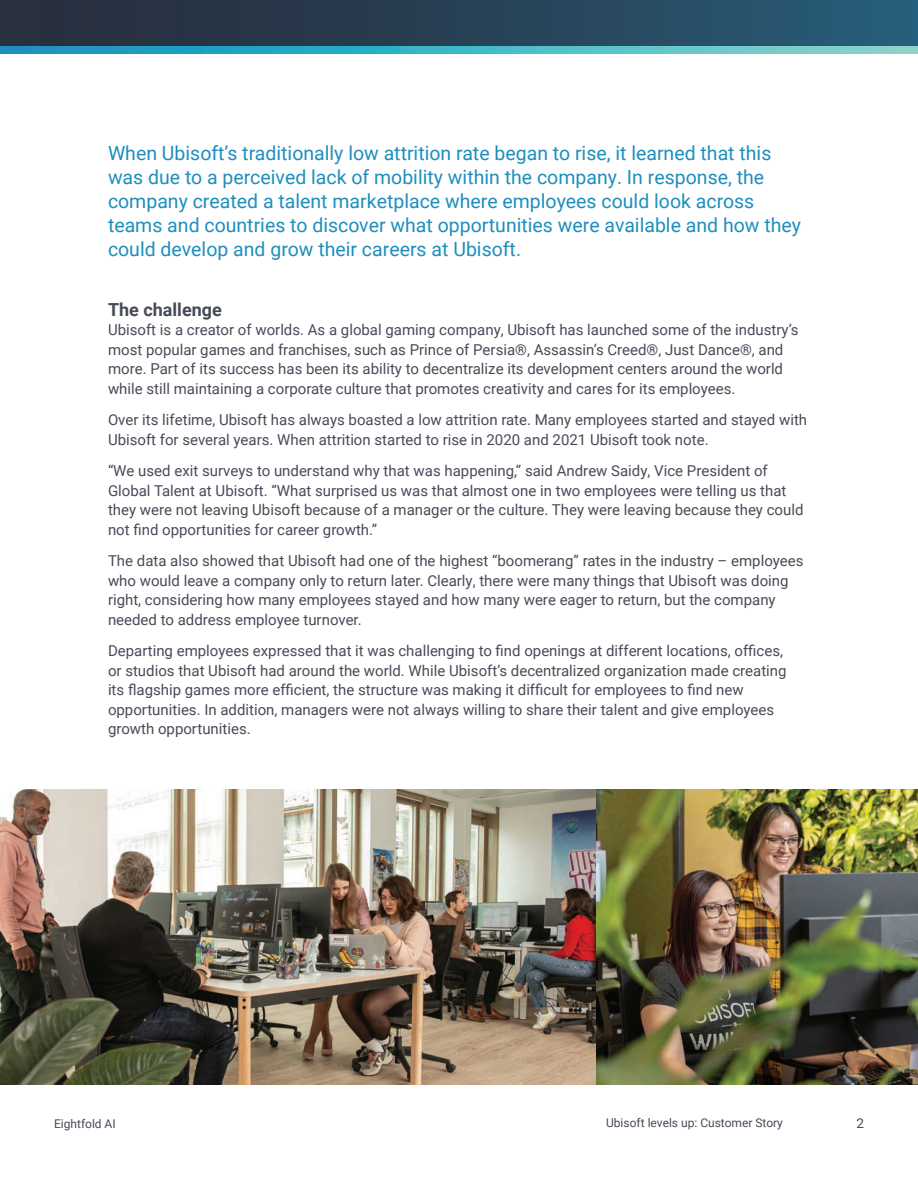
<style>
.page{position:relative;width:918px;height:1188px;background:#fff}
.page>*{position:absolute;margin:0;border:0;box-sizing:border-box;transform-origin:0 0}
.t1{font:19.5px/24px "Roboto";color:#1e8ebe}
.t2{font:700 18px "Roboto";color:#474b58}
.t3{font:15px/19.5px "Roboto";color:#474b58}
.t4{font:13.5px "Roboto";color:#474b58}
.t5{font:12px "Roboto";color:#474b58}
</style>
<div class="page">
<div style="left:0;top:0;width:918px;height:54px;background:linear-gradient(to right,#282a38,#275b78)"></div>
<svg style="left:0;top:46px;width:918px;height:8px"></svg>
<img style="left:0;top:789px;width:596px;height:295px">
<img style="left:596px;top:789px;width:322px;height:295px">
<p class="t1" style="left:108px;top:143px;width:695px">When Ubisoft’s traditionally low attrition rate began to rise, it learned that this was due to a perceived lack of mobility within the company. In response, the company created a talent marketplace where employees could look across teams and countries to discover what opportunities were available and how they could develop and grow their careers at Ubisoft.</p>
<p class="t2" style="left:108px;top:302px;width:115px">The challenge</p>
<p class="t3" style="left:108px;top:322px;width:692px">Ubisoft is a creator of worlds. As a global gaming company, Ubisoft has launched some of the industry’s most popular games and franchises, such as Prince of Persia®, Assassin’s Creed®, Just Dance®, and more. Part of its success has been its ability to decentralize its development centers around the world while still maintaining a corporate culture that promotes creativity and cares for its employees.</p>
<p class="t3" style="left:108px;top:412px;width:701px">Over its lifetime, Ubisoft has always boasted a low attrition rate. Many employees started and stayed with<br>Ubisoft for several years. When attrition started to rise in 2020 and 2021 Ubisoft took note.</p>
<p class="t3" style="left:108px;top:463px;width:697px">“We used exit surveys to understand why that was happening,” said Andrew Saidy, Vice President of Global Talent at Ubisoft. “What surprised us was that almost one in two employees were telling us that they were not leaving Ubisoft because of a manager or the culture. They were leaving because they could not find opportunities for career growth.”</p>
<p class="t3" style="left:108px;top:553px;width:697px">The data also showed that Ubisoft had one of the highest “boomerang” rates in the industry – employees who would leave a company only to return later. Clearly, there were many things that Ubisoft was doing right, considering how many employees stayed and how many were eager to return, but the company needed to address employee turnover.</p>
<p class="t3" style="left:108px;top:641px;width:680px">Departing employees expressed that it was challenging to find openings at different locations, offices, or studios that Ubisoft had around the world. While Ubisoft’s decentralized organization made creating its flagship games more efficient, the structure was making it difficult for employees to find new opportunities. In addition, managers were not always willing to share their talent and give employees growth opportunities.</p>
<p class="t5" style="left:54px;top:1118px;width:63px">Eightfold AI</p>
<p class="t5" style="left:606px;top:1118px;width:178px">Ubisoft levels up: Customer Story</p>
<p class="t4" style="left:856px;top:1118px;width:9px">2</p>
</div>
